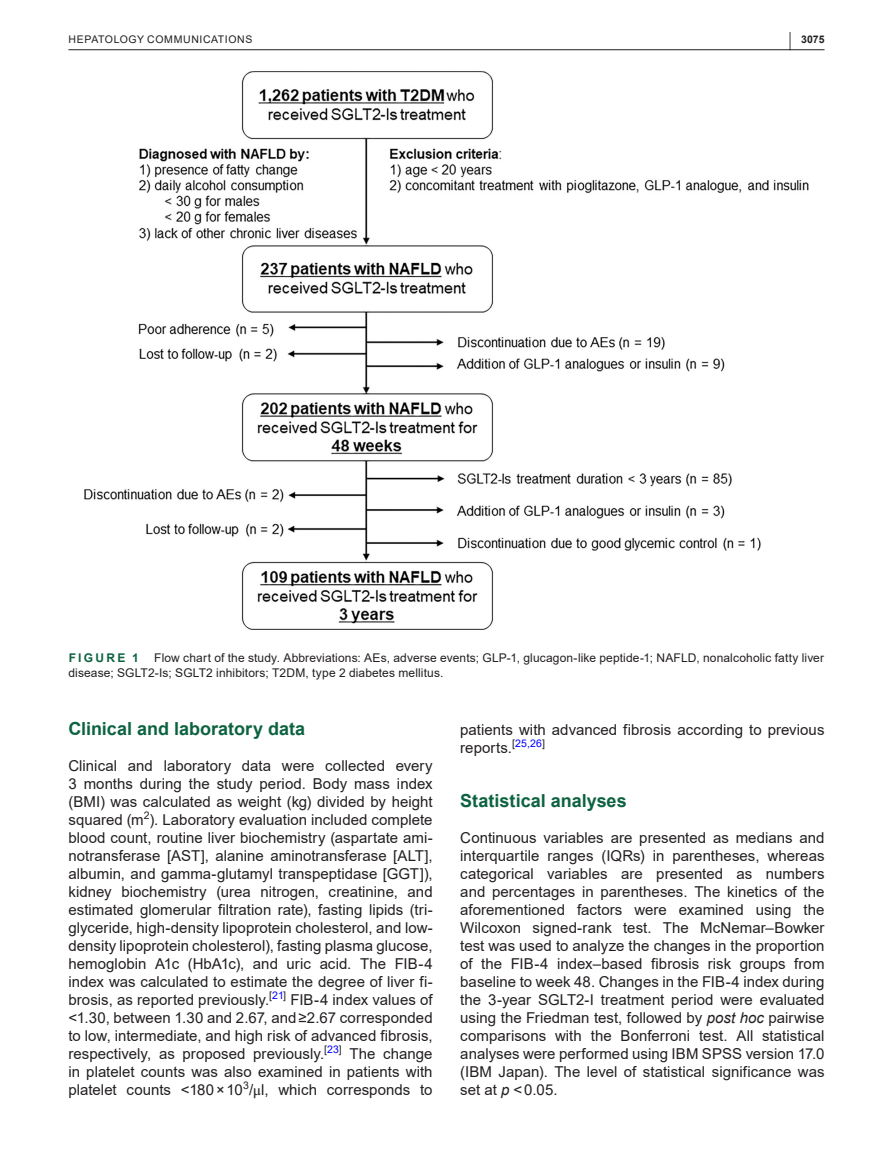
<style>
.page{position:relative;width:893px;height:1174px;background:#fff}
.page>*{position:absolute;margin:0;border:0;box-sizing:border-box;transform-origin:0 0}
.t1{font:700 19.5px "Arial";color:#231f20;scale:.38 1}
.t2{font:700 18px "Arial";color:#0d6341}
.t3{font:15px/18px "Arial";letter-spacing:.005em;color:#231f20;text-align:justify}
.t4{font:12px/15px "Arial";letter-spacing:.01em;color:#231f20}
.t5{font:700 12px "Arial";letter-spacing:.19em;color:#0d6341}
.t6{font:10.5px "Arial";letter-spacing:.055em;color:#231f20}
.t7{font:10.5px "Arial";color:#00f}
.t8{font:700 10.5px "Arial";color:#231f20}
.s1{color:#00f}
.s2{font-family:"STIX"}
.s3{color:#231f20}
.s4{font-style:italic}
</style>
<div class="page">
<hr style="left:68px;top:49px;width:756px;height:1px;background:#231f20">
<img style="left:84px;top:71px;width:725px;height:559px">
<h1 class="t1" style="left:789px;top:25px;width:7px">|</h1>
<p class="t6" style="left:69px;top:32px;width:185px">HEPATOLOGY COMMUNICATIONS</p>
<p class="t8" style="left:801px;top:32px;width:25px">3075</p>
<p class="t4" style="left:68px;top:650px;width:757px;text-indent:86px">Flow chart of the study. Abbreviations: AEs, adverse events; GLP-1, glucagon-like peptide-1; NAFLD, nonalcoholic fatty liver disease; SGLT2-Is; SGLT2 inhibitors; T2DM, type 2 diabetes mellitus.</p>
<p class="t5" style="left:69px;top:650px;width:72px">FIGURE 1</p>
<p class="t2" style="left:68px;top:716px;width:238px">Clinical and laboratory data</p>
<p class="t3" style="left:68px;top:757px;width:366px">Clinical and laboratory data were collected every 3 months during the study period. Body mass index (BMI) was calculated as weight (kg) divided by height squared (m ). Laboratory evaluation included complete</p>
<p class="t6" style="left:144px;top:807px;width:7px">2</p>
<p class="t3" style="left:68px;top:829px;width:366px">blood count, routine liver biochemistry (aspartate ami&shy;notransferase [AST], alanine aminotransferase [ALT], albumin, and gamma-glutamyl transpeptidase [GGT]), kidney biochemistry (urea nitrogen, creatinine, and estimated glomerular filtration rate), fasting lipids (tri&shy;glyceride, high-density lipoprotein cholesterol, and low&shy;density lipoprotein cholesterol), fasting plasma glucose, hemoglobin A1c (HbA1c), and uric acid. The FIB-4 index was calculated to estimate the degree of liver fi&shy;brosis, as reported previously.<sup>[</sup><sup>21</sup><sup>]</sup> FIB-4 index values of &lt;1.30, between 1.30 and 2.67, and≥2.67 corresponded to low, intermediate, and high risk of advanced fibrosis, respectively, as proposed previously.</p>
<p class="t6" style="left:324px;top:1041px;width:19px">[<span class="s1">23</span>]</p>
<p class="t3" style="left:68px;top:1045px;width:366px;text-indent:281px">The change in platelet counts was also examined in patients with platelet counts &lt;180×10<sup>3</sup>/<span class="s2">μ</span>l, which corresponds to</p>
<p class="t3" style="left:460px;top:721px;width:366px">patients with advanced fibrosis according to previous reports.</p>
<p class="t7" style="left:512px;top:735px;width:35px"><span class="s3">[</span>25,26<span class="s3">]</span></p>
<p class="t2" style="left:460px;top:788px;width:168px">Statistical analyses</p>
<p class="t3" style="left:460px;top:829px;width:366px">Continuous variables are presented as medians and interquartile ranges (IQRs) in parentheses, whereas categorical variables are presented as numbers and percentages in parentheses. The kinetics of the aforementioned factors were examined using the Wilcoxon signed-rank test. The McNemar–Bowker test was used to analyze the changes in the proportion of the FIB-4 index–based fibrosis risk groups from baseline to week 48. Changes in the FIB-4 index during the 3-year SGLT2-I treatment period were evaluated using the Friedman test, followed by <span class="s4">post hoc</span> pairwise comparisons with the Bonferroni test. All statistical analyses were performed using IBM SPSS version 17.0 (IBM Japan). The level of statistical significance was set at <span class="s4">p</span> &lt;0.05.</p>
</div>
